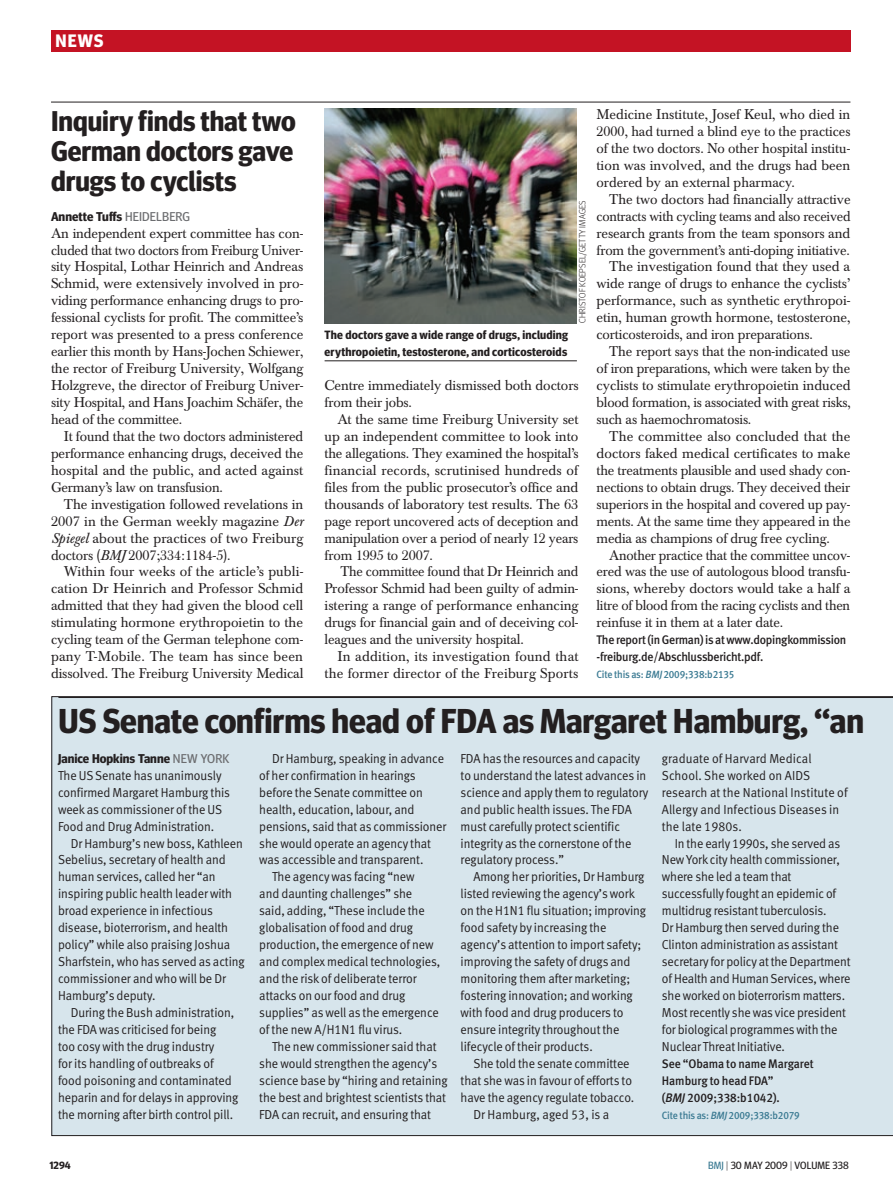
<style>
.page{position:relative;width:893px;height:1191px;background:#fff}
.page>*{position:absolute;margin:0;border:0;box-sizing:border-box;transform-origin:0 0}
.news_head_23bold{font:700 34.5px "Meta Headline OT";color:#231f20}
.news_head_19bold{font:700 28.5px/30px "Meta Headline OT";color:#231f20;text-align:justify}
.t1{font:700 18px "Meta Headline OT";color:#fff}
.news_body_3colm_ind{font:13.95px/17px "Baskerville BE";letter-spacing:-.01em;color:#231f20;text-align:justify}
.news_body_3colm{font:13.95px/17px "Baskerville BE";letter-spacing:-.01em;color:#231f20;text-align:justify}
.news_body_3colm_ind-2{font:13.95px/17px "Baskerville BE";letter-spacing:-.01em;color:#231f20;text-align:justify;scale:.96 1}
.news_body_3colm_ind-3{font:13.95px/17px "Baskerville BE";letter-spacing:.01em;color:#231f20;text-align:right}
.news_BOX_sans_text{font:13.05px/17px "Meta Normal LF";letter-spacing:-.005em;color:#231f20;scale:.95 1}
.news_byline_author{font:700 12.75px "Meta Headline OT";color:#231f20}
.news_further_info{font:12.45px/17px "Meta Medium LF";letter-spacing:-.02em;color:#231f20;scale:.95 1}
.picture_caption{font:700 12px/17px "Meta Headline OT";letter-spacing:.015em;color:#231f20}
.citation{font:10.5px "Meta Medium LF";letter-spacing:-.015em;color:#3c7b93;scale:.95 1}
.t2{font:10.5px "Meta Headline OT";color:#231f20}
.t3{font:700 10.5px "Meta Headline OT";color:#231f20}
.t4{font:300 9px "Meta Headline OT";letter-spacing:.015em;color:#231f20}
.s1{font-style:italic}
.s2{font-weight:400;color:#6c6d70}
.s3{color:#3c7b93}
.s4{font-weight:300}
</style>
<div class="page">
<div style="left:52px;top:696px;width:841px;height:439px;background:#d7e5ec"></div>
<hr style="left:58px;top:697px;width:835px;height:1px;background:#231f20">
<hr style="left:325px;top:360px;width:252px;height:1px;background:#231f20">
<img style="left:325px;top:108px;width:252px;height:215px">
<div style="left:51px;top:30px;width:799px;height:21px;background:#c41324"></div>
<hr style="left:51px;top:102px;width:799px;height:1px;background:#231f20">
<p class="t1" style="left:55px;top:30px;width:50px">NEWS</p>
<p class="news_body_3colm_ind" style="left:596px;top:106px;width:255px">Medicine Institute, Josef Keul, who died in 2000, had turned a blind eye to the practices of the two doctors. No other hospital institu&shy;tion was involved, and the drugs had been ordered by an external pharmacy.</p>
<p class="news_body_3colm_ind" style="left:596px;top:191px;width:256px;text-indent:13px">The two doctors had financially attractive contracts with cycling teams and also received research grants from the team sponsors and from the government’s anti-doping initiative.</p>
<p class="news_body_3colm_ind" style="left:596px;top:259px;width:255px;text-indent:13px">The investigation found that they used a wide range of drugs to enhance the cyclists’ performance, such as synthetic erythropoi&shy;etin, human growth hormone, testosterone, corticosteroids, and iron preparations.</p>
<p class="news_body_3colm_ind" style="left:596px;top:343px;width:256px;text-indent:13px">The report says that the non-indicated use of iron preparations, which were taken by the cyclists to stimulate erythropoietin induced blood formation, is associated with great risks, such as haemochromatosis.</p>
<p class="news_body_3colm_ind" style="left:596px;top:428px;width:256px;text-indent:13px">The committee also concluded that the doctors faked medical certificates to make the treatments plausible and used shady con&shy;nections to obtain drugs. They deceived their superiors in the hospital and covered up pay&shy;ments. At the same time they appeared in the media as champions of drug free cycling.</p>
<p class="news_body_3colm_ind-2" style="left:596px;top:546px;width:266px;text-indent:13px">Another practice that the committee uncov&shy;ered was the use of autologous blood transfu&shy;sions, whereby doctors would take a half a litre of blood from the racing cyclists and then reinfuse it in them at a later date.</p>
<p class="news_further_info" style="left:596px;top:631px;width:264px">The report (in German) is at www.dopingkommission -freiburg.de/Abschlussbericht.pdf.</p>
<p class="citation" style="left:596px;top:668px;width:147px">Cite this as: <span class="s1">BMJ</span> 2009;338:b2135</p>
<p class="news_head_23bold" style="left:58px;top:699px;width:807px">US Senate confirms head of FDA as Margaret Hamburg, “an</p>
<p class="news_byline_author" style="left:58px;top:750px;width:173px">Janice Hopkins Tanne <span class="s2">NEW YORK</span></p>
<p class="news_BOX_sans_text" style="left:58px;top:766px;width:183px">The US Senate has unanimously confirmed Margaret Hamburg this week as commissioner of the US<br>Food and Drug Administration.</p>
<p class="news_BOX_sans_text" style="left:58px;top:834px;width:198px;text-indent:13px">Dr Hamburg’s new boss, Kathleen<br>Sebelius, secretary of health and human services, called her “an inspiring public health leader with broad experience in infectious disease, bioterrorism, and health policy” while also praising Joshua<br>Sharfstein, who has served as acting commissioner and who will be Dr<br>Hamburg’s deputy.</p>
<p class="news_BOX_sans_text" style="left:58px;top:1003px;width:191px;text-indent:13px">During the Bush administration, the FDA was criticised for being<br>too cosy with the drug industry<br>for its handling of outbreaks of food poisoning and contaminated heparin and for delays in approving the morning after birth control pill.</p>
<p class="news_head_19bold" style="left:51px;top:105px;width:246px">Inquiry finds that two German doctors gave drugs to cyclists</p>
<p class="t4" style="left:577px;top:323px;width:124px;rotate:-90deg">Christof Koepsel/getty images</p>
<p class="news_byline_author" style="left:51px;top:208px;width:141px">Annette Tuffs <span class="s2">HEIDELBERG</span></p>
<p class="news_body_3colm" style="left:51px;top:225px;width:254px">An independent expert committee has con&shy;cluded that two doctors from Freiburg Univer&shy;sity Hospital, Lothar Heinrich and Andreas Schmid, were extensively involved in pro&shy;viding performance enhancing drugs to pro&shy;fessional cyclists for profit. The committee’s report was presented to a press conference earlier this month by Hans-Jochen Schiewer, the rector of Freiburg University, Wolfgang Holzgreve, the director of Freiburg Univer&shy;sity Hospital, and Hans Joachim Schäfer, the head of the committee.</p>
<p class="news_body_3colm_ind" style="left:51px;top:428px;width:254px;text-indent:13px">It found that the two doctors administered performance enhancing drugs, deceived the hospital and the public, and acted against Germany’s law on transfusion.</p>
<p class="news_body_3colm_ind" style="left:51px;top:496px;width:254px;text-indent:13px">The investigation followed revelations in 2007 in the German weekly magazine <span class="s1">Der Spiegel</span> about the practices of two Freiburg doctors (<span class="s1">BMJ</span> 2007;334:1184-5).</p>
<p class="news_body_3colm_ind" style="left:51px;top:563px;width:254px;text-indent:13px">Within four weeks of the article’s publi&shy;cation Dr Heinrich and Professor Schmid admitted that they had given the blood cell stimulating hormone erythropoietin to the cycling team of the German telephone com&shy;pany T-Mobile. The team has since been dissolved. The Freiburg University Medical</p>
<p class="picture_caption" style="left:325px;top:326px;width:245px">The doctors gave a wide range of drugs, including erythropoietin, testosterone, and corticosteroids</p>
<p class="news_body_3colm_ind" style="left:325px;top:377px;width:256px">Centre immediately dismissed both doctors from their jobs.</p>
<p class="news_body_3colm_ind" style="left:325px;top:411px;width:256px;text-indent:13px">At the same time Freiburg University set up an independent committee to look into the allegations. They examined the hospital’s financial records, scrutinised hundreds of files from the public prosecutor’s office and thousands of laboratory test results. The 63 page report uncovered acts of deception and manipulation over a period of nearly 12 years from 1995 to 2007.</p>
<p class="news_body_3colm_ind-2" style="left:325px;top:563px;width:266px;text-indent:16px">The committee found that Dr Heinrich and Professor Schmid had been guilty of admin&shy;istering a range of performance enhancing drugs for financial gain and of deceiving col&shy;leagues and the university hospital.</p>
<p class="news_body_3colm_ind-3" style="left:325px;top:648px;width:256px">In addition, its investigation found that the former director of the Freiburg Sports</p>
<p class="news_BOX_sans_text" style="left:259px;top:749px;width:198px;text-indent:13px">Dr Hamburg, speaking in advance of her confirmation in hearings before the Senate committee on health, education, labour, and pensions, said that as commissioner she would operate an agency that was accessible and transparent.</p>
<p class="news_BOX_sans_text" style="left:259px;top:868px;width:192px;text-indent:13px">The agency was facing “new<br>and daunting challenges” she said, adding, “These include the globalisation of food and drug production, the emergence of new and complex medical technologies, and the risk of deliberate terror attacks on our food and drug supplies” as well as the emergence of the new A/H1N1 flu virus.</p>
<p class="news_BOX_sans_text" style="left:259px;top:1037px;width:200px;text-indent:13px">The new commissioner said that she would strengthen the agency’s science base by “hiring and retaining the best and brightest scientists that FDA can recruit, and ensuring that</p>
<p class="news_BOX_sans_text" style="left:461px;top:749px;width:199px">FDA has the resources and capacity to understand the latest advances in science and apply them to regulatory and public health issues. The FDA must carefully protect scientific integrity as the cornerstone of the regulatory process.”</p>
<p class="news_BOX_sans_text" style="left:461px;top:868px;width:197px;text-indent:13px">Among her priorities, Dr Hamburg listed reviewing the agency’s work on the H1N1 flu situation; improving food safety by increasing the agency’s attention to import safety; improving the safety of drugs and monitoring them after marketing; fostering innovation; and working with food and drug producers to ensure integrity throughout the lifecycle of their products.</p>
<p class="news_BOX_sans_text" style="left:461px;top:1054px;width:184px;text-indent:13px">She told the senate committee that she was in favour of efforts to have the agency regulate tobacco.</p>
<p class="news_BOX_sans_text" style="left:473px;top:1105px;width:145px">Dr Hamburg, aged 53, is a</p>
<p class="news_BOX_sans_text" style="left:662px;top:749px;width:197px">graduate of Harvard Medical<br>School. She worked on AIDS research at the National Institute of<br>Allergy and Infectious Diseases in the late 1980s.</p>
<p class="news_BOX_sans_text" style="left:662px;top:834px;width:200px;text-indent:13px">In the early 1990s, she served as New York city health commissioner, where she led a team that successfully fought an epidemic of multidrug resistant tuberculosis.<br>Dr Hamburg then served during the Clinton administration as assistant secretary for policy at the Department of Health and Human Services, where she worked on bioterrorism matters.<br>Most recently she was vice president for biological programmes with the Nuclear Threat Initiative.</p>
<p class="news_further_info" style="left:662px;top:1054px;width:161px">See “Obama to name Margaret<br>Hamburg to head FDA”<br>(<span class="s1">BMJ</span> 2009;338:b1042).</p>
<p class="citation" style="left:662px;top:1108px;width:147px">Cite this as: <span class="s1">BMJ</span> 2009;338:b2079</p>
<p class="t3" style="left:49px;top:1159px;width:23px">1294</p>
<p class="t2" style="left:708px;top:1159px;width:142px"><span class="s3">BMJ</span> <span class="s4">|</span> 30 MAY 2009 <span class="s4">|</span> VOLUME 338</p>
</div>
